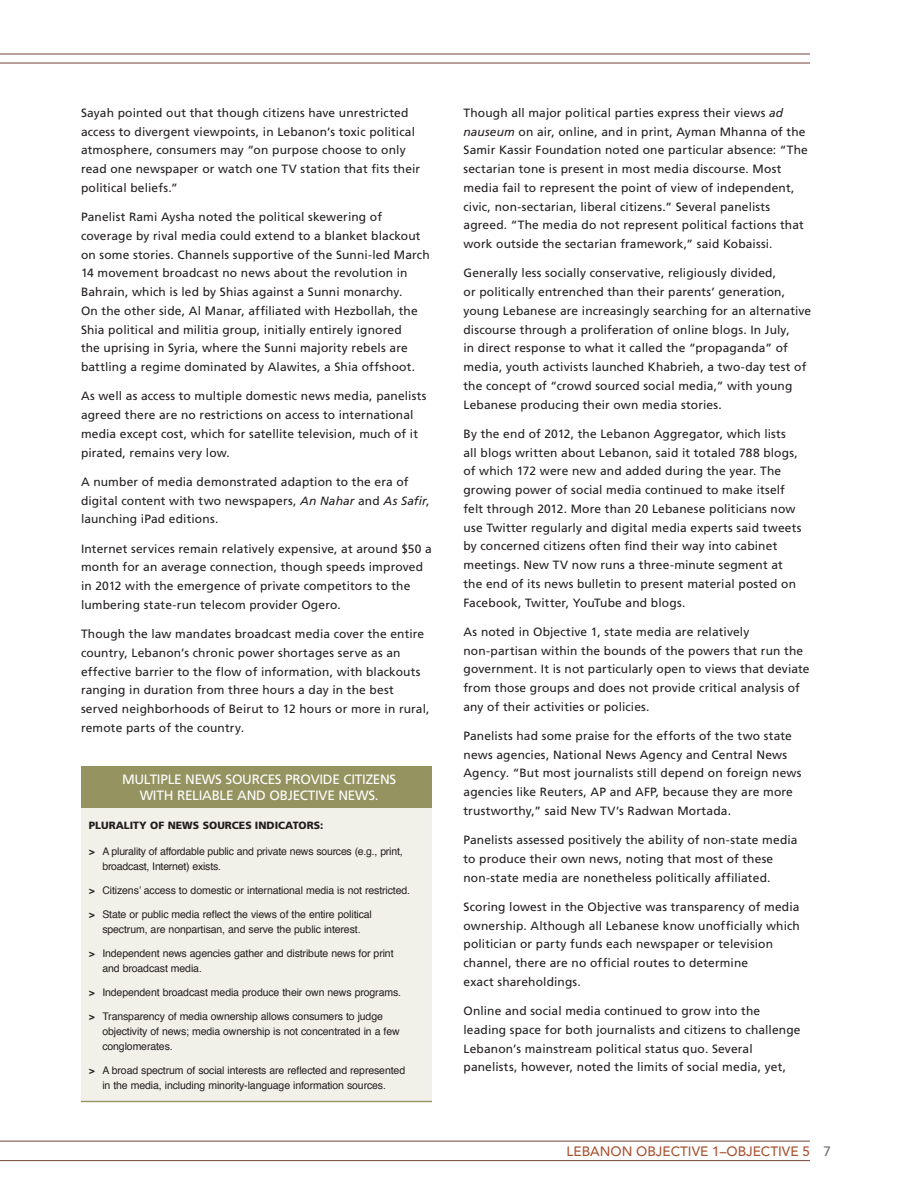
<style>
.page{position:relative;width:918px;height:1188px;background:#fff}
.page>*{position:absolute;margin:0;border:0;box-sizing:border-box;transform-origin:0 0}
.t1{font:13.5px/16.5px "Frutiger LT Std";letter-spacing:-.02em;color:#fff;text-align:center}
.t2{font:500 13.5px "Avenir";color:#a75433}
.t3{font:12px/18.8px "Frutiger LT Pro";letter-spacing:.01em;color:#231f20}
.t4{font:10.5px/15px "Helvetica";letter-spacing:-.01em;color:#231f20}
.t5{font:900 10.5px "Frutiger LT Std";color:#231f20}
.s1{font-style:italic}
.s2{font-family:"Frutiger LT Std";font-weight:900}
.s3{font-family:"Frutiger";font-weight:900}
.s4{color:#6c6d70}
</style>
<div class="page">
<hr style="left:0;top:54px;width:810px;height:1px;background:#724237">
<hr style="left:0;top:63px;width:810px;height:1px;background:#724237">
<hr style="left:0;top:1141px;width:810px;height:1px;background:#724237">
<hr style="left:0;top:1160px;width:810px;height:1px;background:#724237">
<div style="left:81px;top:800px;width:351px;height:300px;background:#f1f0e9"></div>
<div style="left:81px;top:766px;width:351px;height:42px;background:#959360"></div>
<hr style="left:81px;top:1101px;width:351px;height:1px;background:#959360">
<p class="t3" style="left:81px;top:104px;width:341px">Sayah pointed out that though citizens have unrestricted access to divergent viewpoints, in Lebanon’s toxic political atmosphere, consumers may “on purpose choose to only read one newspaper or watch one TV station that fits their political beliefs.”</p>
<p class="t3" style="left:81px;top:208px;width:350px">Panelist Rami Aysha noted the political skewering of coverage by rival media could extend to a blanket blackout on some stories. Channels supportive of the Sunni-led March 14 movement broadcast no news about the revolution in Bahrain, which is led by Shias against a Sunni monarchy.<br>On the other side, Al Manar, affiliated with Hezbollah, the Shia political and militia group, initially entirely ignored<br>the uprising in Syria, where the Sunni majority rebels are battling a regime dominated by Alawites, a Shia offshoot.</p>
<p class="t3" style="left:81px;top:387px;width:347px">As well as access to multiple domestic news media, panelists agreed there are no restrictions on access to international media except cost, which for satellite television, much of it pirated, remains very low.</p>
<p class="t3" style="left:81px;top:472px;width:350px">A number of media demonstrated adaption to the era of digital content with two newspapers, <span class="s1">An Nahar</span> and <span class="s1">As Safir</span>, launching iPad editions.</p>
<p class="t3" style="left:81px;top:539px;width:352px">Internet services remain relatively expensive, at around $50 a month for an average connection, though speeds improved in 2012 with the emergence of private competitors to the lumbering state-run telecom provider Ogero.</p>
<p class="t3" style="left:81px;top:625px;width:350px">Though the law mandates broadcast media cover the entire country, Lebanon’s chronic power shortages serve as an effective barrier to the flow of information, with blackouts ranging in duration from three hours a day in the best served neighborhoods of Beirut to 12 hours or more in rural, remote parts of the country.</p>
<p class="t1" style="left:122px;top:771px;width:276px">MULTIPLE NEWS SOURCES PROVIDE CITIZENS<br>WITH RELIABLE AND OBJECTIVE NEWS.</p>
<p class="t5" style="left:89px;top:819px;width:236px">PLURALITY OF NEWS SOURCES INDICATORS:</p>
<p class="t4" style="left:102px;top:844px;width:302px;text-indent:-14px"><span class="s2">&gt;</span> A plurality of affordable public and private news sources (e.g., print, broadcast, Internet) exists.</p>
<p class="t4" style="left:89px;top:883px;width:323px"><span class="s3">&gt;</span> Citizens’ access to domestic or international media is not restricted.</p>
<p class="t4" style="left:89px;top:907px;width:285px;text-align:center"><span class="s3">&gt;</span> State or public media reflect the views of the entire political spectrum, are nonpartisan, and serve the public interest.</p>
<p class="t4" style="left:102px;top:946px;width:293px;text-indent:-14px"><span class="s3">&gt;</span> Independent news agencies gather and distribute news for print and broadcast media.</p>
<p class="t4" style="left:89px;top:985px;width:314px"><span class="s3">&gt;</span> Independent broadcast media produce their own news programs.</p>
<p class="t4" style="left:102px;top:1009px;width:299px;text-indent:-14px"><span class="s3">&gt;</span> Transparency of media ownership allows consumers to judge objectivity of news; media ownership is not concentrated in a few conglomerates.</p>
<p class="t4" style="left:89px;top:1063px;width:318px;text-align:center"><span class="s3">&gt;</span> A broad spectrum of social interests are reflected and represented in the media, including minority-language information sources.</p>
<p class="t3" style="left:464px;top:103px;width:346px">Though all major political parties express their views <span class="s1">ad nauseum</span> on air, online, and in print, Ayman Mhanna of the Samir Kassir Foundation noted one particular absence: “The sectarian tone is present in most media discourse. Most media fail to represent the point of view of independent, civic, non-sectarian, liberal citizens.” Several panelists agreed. “The media do not represent political factions that work outside the sectarian framework,” said Kobaissi.</p>
<p class="t3" style="left:464px;top:264px;width:349px">Generally less socially conservative, religiously divided,<br>or politically entrenched than their parents’ generation, young Lebanese are increasingly searching for an alternative discourse through a proliferation of online blogs. In July,<br>in direct response to what it called the “propaganda” of media, youth activists launched Khabrieh, a two-day test of the concept of “crowd sourced social media,” with young Lebanese producing their own media stories.</p>
<p class="t3" style="left:464px;top:424px;width:340px">By the end of 2012, the Lebanon Aggregator, which lists all blogs written about Lebanon, said it totaled 788 blogs, of which 172 were new and added during the year. The growing power of social media continued to make itself felt through 2012. More than 20 Lebanese politicians now use Twitter regularly and digital media experts said tweets by concerned citizens often find their way into cabinet meetings. New TV now runs a three-minute segment at the end of its news bulletin to present material posted on Facebook, Twitter, YouTube and blogs.</p>
<p class="t3" style="left:464px;top:622px;width:348px">As noted in Objective 1, state media are relatively non-partisan within the bounds of the powers that run the government. It is not particularly open to views that deviate from those groups and does not provide critical analysis of any of their activities or policies.</p>
<p class="t3" style="left:464px;top:727px;width:339px">Panelists had some praise for the efforts of the two state news agencies, National News Agency and Central News Agency. “But most journalists still depend on foreign news agencies like Reuters, AP and AFP, because they are more trustworthy,” said New TV’s Radwan Mortada.</p>
<p class="t3" style="left:464px;top:831px;width:336px">Panelists assessed positively the ability of non-state media to produce their own news, noting that most of these non-state media are nonetheless politically affiliated.</p>
<p class="t3" style="left:464px;top:897px;width:338px">Scoring lowest in the Objective was transparency of media ownership. Although all Lebanese know unofficially which politician or party funds each newspaper or television channel, there are no official routes to determine<br>exact shareholdings.</p>
<p class="t3" style="left:464px;top:1002px;width:339px">Online and social media continued to grow into the leading space for both journalists and citizens to challenge Lebanon’s mainstream political status quo. Several panelists, however, noted the limits of social media, yet,</p>
<p class="t2" style="left:566px;top:1144px;width:266px">LEBAN ON OBJECTIVE 1–OBJECTIVE 5 <span class="s4">7</span></p>
</div>
